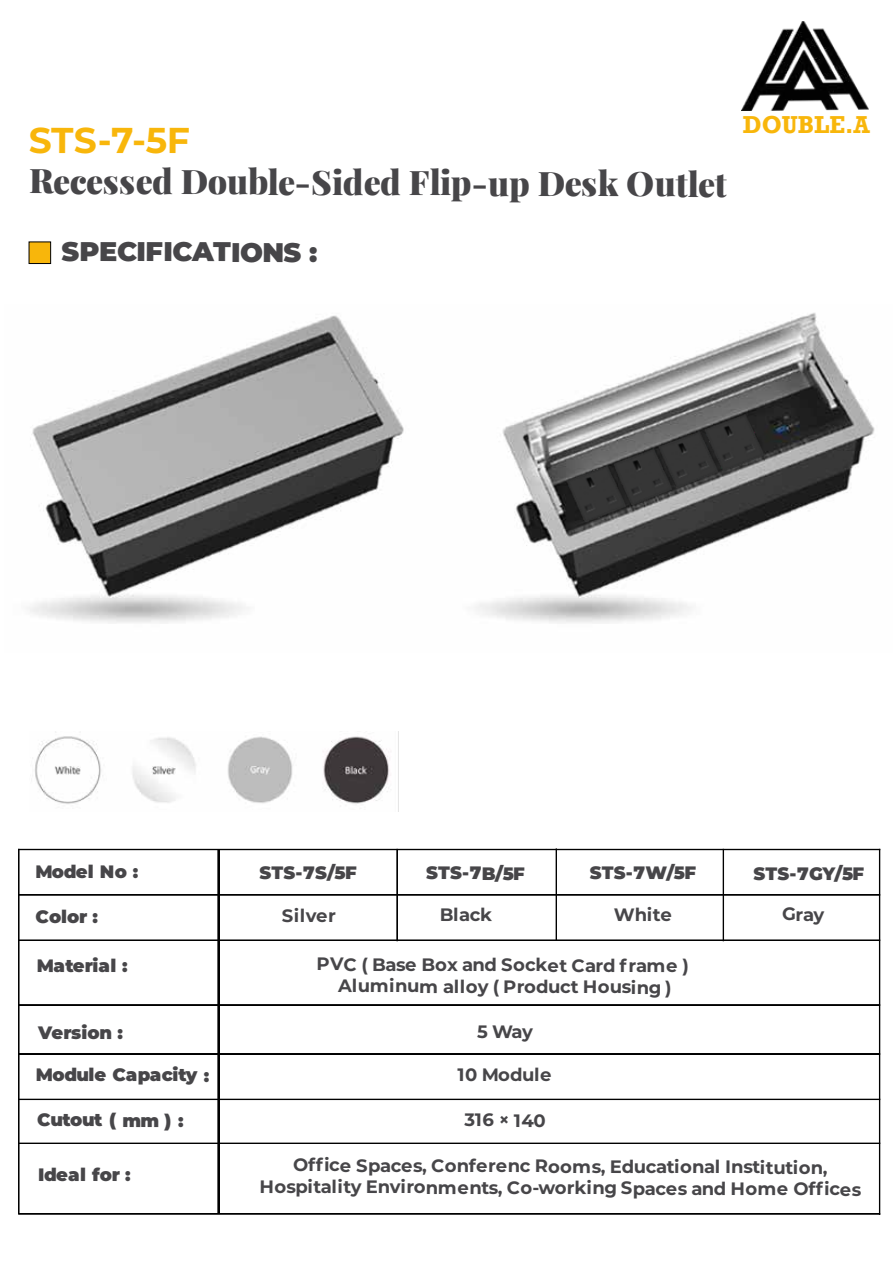
<style>
.page{position:relative;width:893px;height:1263px;background:#fff}
.page>*{position:absolute;margin:0;border:0;box-sizing:border-box;transform-origin:0 0}
.t1{font:700 36px "Montserrat";color:#f8b60b}
.t2{font:900 33.9px "Playfair Display";letter-spacing:-.02em;color:#474649}
.t3{font:900 27px "Montserrat";letter-spacing:-.025em;color:#474649}
.t4{font:700 25.2px "Rockwell";color:#f8b60b;scale:.94 1}
.t5{font:700 18px/21.6px "Montserrat";letter-spacing:-.015em;color:#474649;text-align:center}
.t6{font:900 18px "Montserrat";letter-spacing:-.01em;color:#474649}
.t7{font:900 18px "Montserrat";letter-spacing:-.04em;color:#474649}
</style>
<div class="page">
<img style="left:742px;top:22px;width:126px;height:89px">
<div style="left:29px;top:242px;width:22px;height:22px;background:#f8b60b;border:1px solid #010101"></div>
<img style="left:35px;top:732px;width:364px;height:79px">
<img style="left:29px;top:312px;width:846px;height:311px">
<img style="left:566px;top:466px;width:59px;height:56px">
<img style="left:613px;top:449px;width:59px;height:55px">
<img style="left:659px;top:431px;width:58px;height:56px">
<img style="left:704px;top:414px;width:59px;height:56px">
<div style="left:18px;top:849px;width:862px;height:1px;border:1px solid #010101"></div>
<hr style="left:19px;top:895px;width:861px;height:1px;background:#010101">
<div style="left:18px;top:894px;width:862px;height:1px;border:1px solid #010101"></div>
<div style="left:18px;top:940px;width:862px;height:1px;border:1px solid #010101"></div>
<hr style="left:19px;top:1005px;width:861px;height:1px;background:#010101">
<div style="left:18px;top:1004px;width:862px;height:1px;border:1px solid #010101"></div>
<hr style="left:19px;top:1054px;width:861px;height:1px;background:#010101">
<div style="left:18px;top:1053px;width:862px;height:1px;border:1px solid #010101"></div>
<div style="left:18px;top:1099px;width:862px;height:1px;border:1px solid #010101"></div>
<div style="left:18px;top:1143px;width:862px;height:1px;border:1px solid #010101"></div>
<hr style="left:19px;top:1214px;width:861px;height:1px;background:#010101">
<div style="left:18px;top:1213px;width:862px;height:1px;border:1px solid #010101"></div>
<hr style="left:19px;top:849px;width:1px;height:365px;background:#010101">
<div style="left:18px;top:849px;width:1px;height:365px;border:1px solid #010101"></div>
<div style="left:879px;top:849px;width:1px;height:366px;border:1px solid #010101"></div>
<div style="left:218px;top:849px;width:2px;height:365px;border:1px solid #010101"></div>
<div style="left:397px;top:849px;width:1px;height:92px;border:1px solid #010101"></div>
<div style="left:556px;top:849px;width:1px;height:92px;border:1px solid #010101"></div>
<div style="left:723px;top:849px;width:1px;height:92px;border:1px solid #010101"></div>
<h1 class="t1" style="left:29px;top:114px;width:163px">STS-7-5F</h1>
<h2 class="t2" style="left:29px;top:155px;width:699px">Recessed Double-Sided Flip-up Desk Outlet</h2>
<h3 class="t3" style="left:62px;top:231px;width:257px">SPECIFICATIONS :</h3>
<h3 class="t4" style="left:743px;top:110px;width:137px">DOUBLE.A</h3>
<p class="t6" style="left:35px;top:858px;width:105px">Model No :</p>
<p class="t6" style="left:259px;top:859px;width:99px">STS-7S/5F</p>
<p class="t6" style="left:426px;top:859px;width:100px">STS-7B/5F</p>
<p class="t6" style="left:590px;top:859px;width:108px">STS-7W/5F</p>
<p class="t6" style="left:754px;top:860px;width:112px">STS-7GY/5F</p>
<p class="t6" style="left:36px;top:903px;width:64px">Color :</p>
<p class="t5" style="left:282px;top:904px;width:56px">Silver</p>
<p class="t6" style="left:37px;top:952px;width:93px">Material :</p>
<p class="t5" style="left:317px;top:953px;width:374px">PVC ( Base Box and Socket Card frame )<br>Aluminum alloy ( Product Housing )</p>
<p class="t6" style="left:38px;top:1019px;width:87px">Version :</p>
<p class="t5" style="left:477px;top:1020px;width:57px">5 Way</p>
<p class="t6" style="left:36px;top:1061px;width:175px">Module Capacity :</p>
<p class="t5" style="left:458px;top:1063px;width:95px">10 Module</p>
<p class="t5" style="left:440px;top:903px;width:54px">Black</p>
<p class="t5" style="left:614px;top:903px;width:59px">White</p>
<p class="t5" style="left:782px;top:902px;width:44px">Gray</p>
<p class="t7" style="left:37px;top:1106px;width:148px">Cutout ( mm ) :</p>
<p class="t5" style="left:464px;top:1108px;width:83px">316 × 140</p>
<p class="t6" style="left:38px;top:1161px;width:94px">Ideal for :</p>
<p class="t5" style="left:259px;top:1154px;width:604px">Office Spaces, Conferenc Rooms, Educational Institution,<br>Hospitality Environments, Co-working Spaces and Home Offices</p>
</div>
